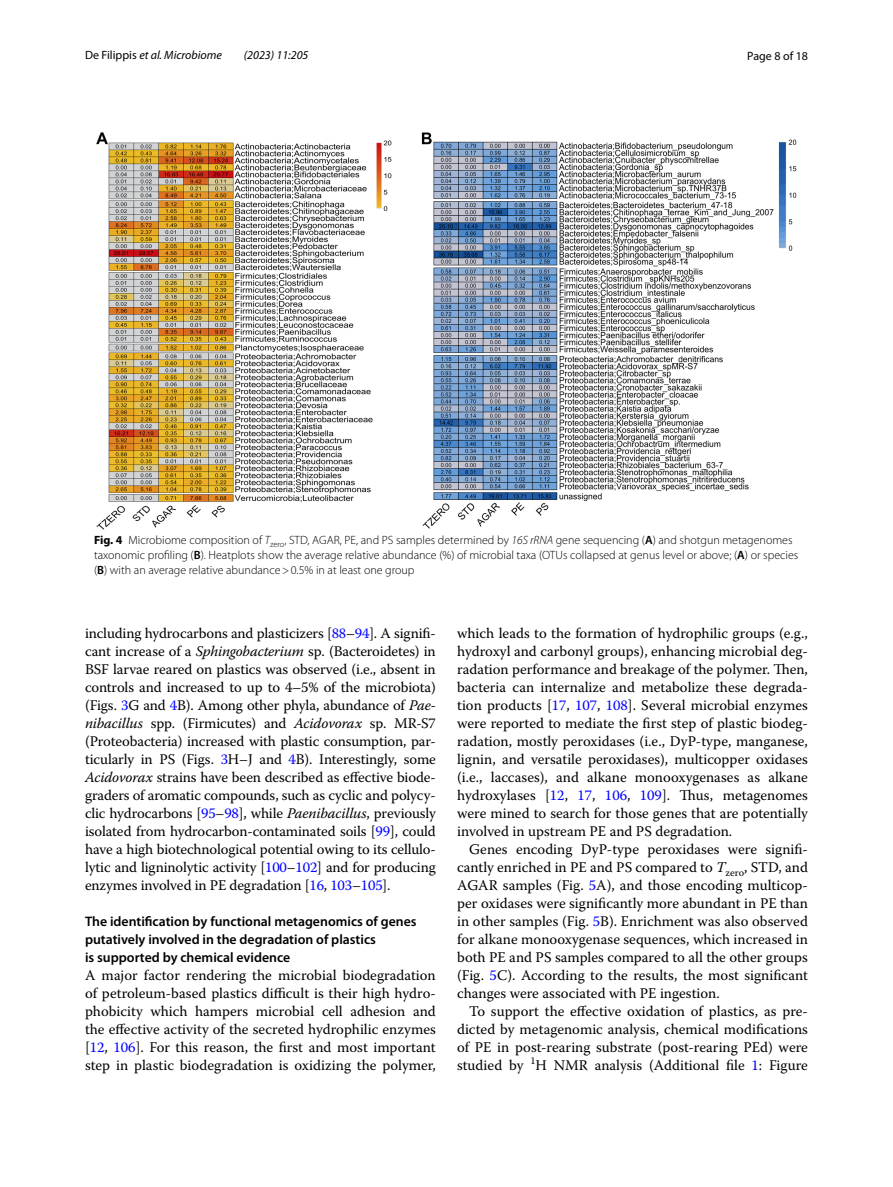
<style>
.page{position:relative;width:893px;height:1187px;background:#fff}
.page>*{position:absolute;margin:0;border:0;box-sizing:border-box;transform-origin:0 0}
.t1{font:14.7px/18px "Warnock Pro";color:#000;text-align:justify}
.t2{font:600 13.8px/18px "Myriad Pro";color:#000}
.t3{font:300 12px/15px "Myriad Pro";color:#000}
.t4{font:italic 12px "Myriad Pro";color:#000}
.t5{font:12px "Myriad Pro";color:#000}
.s1{font-style:normal}
.s2{font-weight:700}
.s3{font-style:italic}
.s4{font-weight:600}
.s5{color:#00f}
</style>
<div class="page">
<img style="left:96px;top:133px;width:701px;height:396px">
<p class="t4" style="left:85px;top:48px;width:138px"><span class="s1">De Filippis</span> et al. Microbiome</p>
<p class="t4" style="left:244px;top:48px;width:66px">(2023) 11:205</p>
<p class="t5" style="left:747px;top:48px;width:62px">Page 8 of 18</p>
<p class="t3" style="left:94px;top:533px;width:706px"><span class="s2">Fig. 4</span> Microbiome composition of <span class="s3">T</span><sub>zero</sub>, STD, AGAR, PE, and PS samples determined by <span class="s3">16S rRNA</span> gene sequencing (<span class="s4">A</span>) and shotgun metagenomes taxonomic profiling (<span class="s4">B</span>). Heatplots show the average relative abundance (%) of microbial taxa (OTUs collapsed at genus level or above; (<span class="s4">A</span>) or species (<span class="s4">B</span>) with an average relative abundance&gt;0.5% in at least one group</p>
<p class="t1" style="left:85px;top:624px;width:352px">including hydrocarbons and plasticizers [<span class="s5">88</span>–<span class="s5">94</span>]. A signifi&shy;cant increase of a <span class="s3">Sphingobacterium</span> sp. (Bacteroidetes) in BSF larvae reared on plastics was observed (i.e., absent in controls and increased to up to 4–5% of the microbiota) (Figs. <span class="s5">3</span>G and <span class="s5">4</span>B). Among other phyla, abundance of <span class="s3">Pae&shy;nibacillus</span> spp. (Firmicutes) and <span class="s3">Acidovorax</span> sp. MR-S7 (Proteobacteria) increased with plastic consumption, par&shy;ticularly in PS (Figs. <span class="s5">3</span>H–J and <span class="s5">4</span>B). Interestingly, some <span class="s3">Acidovorax</span> strains have been described as effective biode&shy;graders of aromatic compounds, such as cyclic and polycy&shy;clic hydrocarbons [<span class="s5">95</span>–<span class="s5">98</span>], while <span class="s3">Paenibacillus</span>, previously isolated from hydrocarbon-contaminated soils [<span class="s5">99</span>], could have a high biotechnological potential owing to its cellulo&shy;lytic and ligninolytic activity [<span class="s5">100</span>–<span class="s5">102</span>] and for producing enzymes involved in PE degradation [<span class="s5">16</span>, <span class="s5">103</span>–<span class="s5">105</span>].</p>
<p class="t2" style="left:85px;top:912px;width:333px">The identification by functional metagenomics of genes putatively involved in the degradation of plastics<br>is supported by chemical evidence</p>
<p class="t1" style="left:85px;top:966px;width:352px">A major factor rendering the microbial biodegradation of petroleum-based plastics difficult is their high hydro&shy;phobicity which hampers microbial cell adhesion and the effective activity of the secreted hydrophilic enzymes [<span class="s5">12</span>, <span class="s5">106</span>]. For this reason, the first and most important step in plastic biodegradation is oxidizing the polymer,</p>
<p class="t1" style="left:457px;top:624px;width:352px">which leads to the formation of hydrophilic groups (e.g., hydroxyl and carbonyl groups), enhancing microbial deg&shy;radation performance and breakage of the polymer. Then, bacteria can internalize and metabolize these degrada&shy;tion products [<span class="s5">17</span>, <span class="s5">107</span>, <span class="s5">108</span>]. Several microbial enzymes were reported to mediate the first step of plastic biodeg&shy;radation, mostly peroxidases (i.e., DyP-type, manganese, lignin, and versatile peroxidases), multicopper oxidases (i.e., laccases), and alkane monooxygenases as alkane hydroxylases [<span class="s5">12</span>, <span class="s5">17</span>, <span class="s5">106</span>, <span class="s5">109</span>]. Thus, metagenomes were mined to search for those genes that are potentially involved in upstream PE and PS degradation.</p>
<p class="t1" style="left:457px;top:840px;width:352px;text-indent:12px">Genes encoding DyP-type peroxidases were signifi&shy;cantly enriched in PE and PS compared to <span class="s3">T</span><sub>zero</sub>, STD, and AGAR samples (Fig. <span class="s5">5</span>A), and those encoding multicop&shy;per oxidases were significantly more abundant in PE than in other samples (Fig. <span class="s5">5</span>B). Enrichment was also observed for alkane monooxygenase sequences, which increased in both PE and PS samples compared to all the other groups (Fig. <span class="s5">5</span>C). According to the results, the most significant changes were associated with PE ingestion.</p>
<p class="t1" style="left:457px;top:1002px;width:352px;text-indent:12px">To support the effective oxidation of plastics, as pre&shy;dicted by metagenomic analysis, chemical modifications of PE in post-rearing substrate (post-rearing PEd) were studied by <sup>1</sup>H NMR analysis (Additional file <span class="s5">1</span>: Figure</p>
</div>
